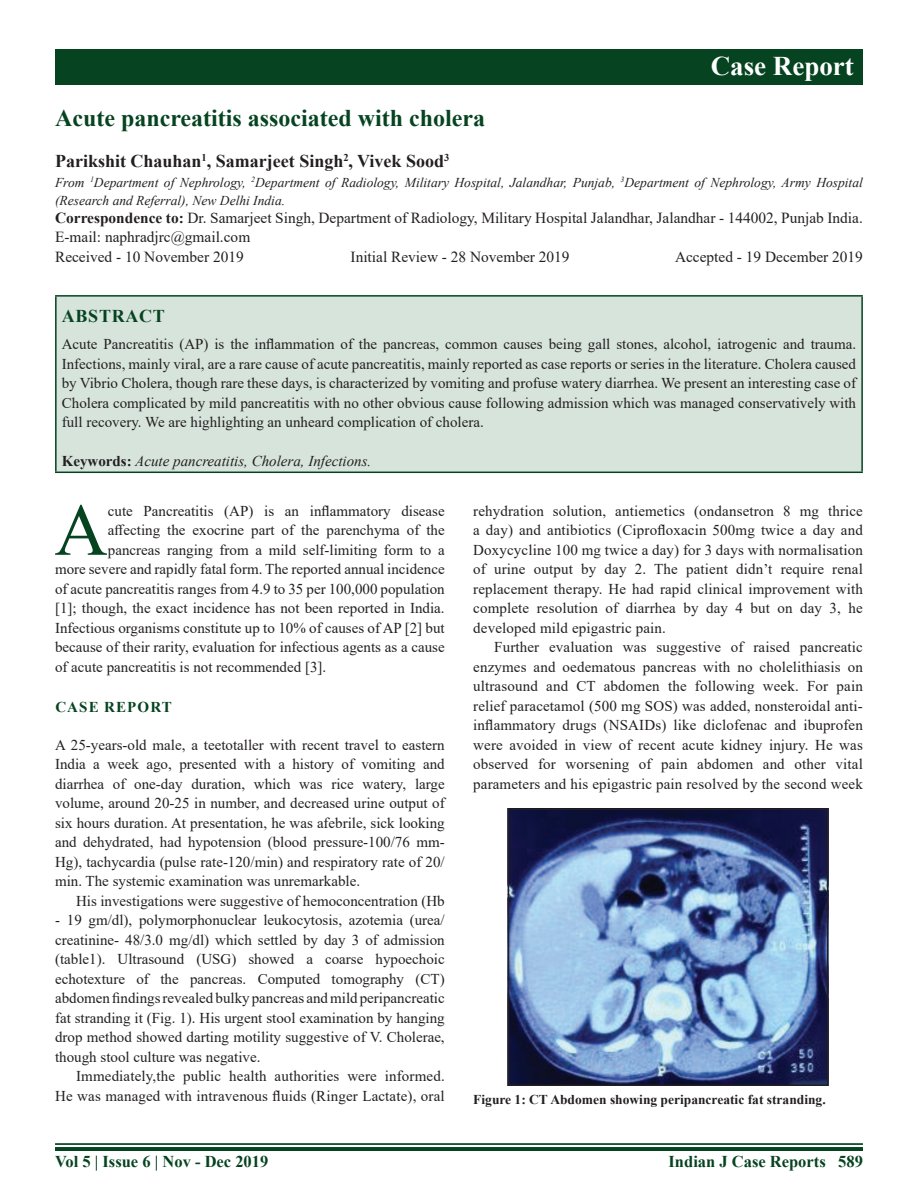
<style>
.page{position:relative;width:918px;height:1188px;background:#fff}
.page>*{position:absolute;margin:0;border:0;box-sizing:border-box;transform-origin:0 0}
.text-drop{font:73.95px "Times New Roman";color:#064320}
.t1{font:700 27px "Times New Roman";color:#fff}
.Article-title{font:700 24px "Times New Roman";color:#064320}
.Authors{font:700 18px "Times New Roman";color:#231f20}
.Abstract-Head{font:700 18px "Times New Roman";letter-spacing:.04em;color:#064320}
.t2{font:700 16.5px "Times New Roman";color:#064320}
.Correspondence{font:15.3px/18.5px "Times New Roman";color:#231f20}
.dates{font:15.3px "Times New Roman";color:#231f20}
.text{font:15px/19.5px "Times New Roman";letter-spacing:.01em;color:#231f20;text-align:justify}
.Abstract-Text{font:15px/19.5px "Times New Roman";color:#231f20;text-align:justify}
.text-drop-2{font:15px "Times New Roman";color:#231f20}
.text-first{font:15px/19.5px "Times New Roman";color:#231f20;text-align:justify}
.Key_words{font:italic 15px "Times New Roman";color:#231f20}
.Heading1{font:700 15px "Times New Roman";letter-spacing:.075em;color:#064320}
.AuthorAffiliatio{font:italic 13.5px/18px "Times New Roman";color:#231f20}
.figure-caption{font:700 13.5px "Times New Roman";color:#231f20}
.s1{font-weight:700}
.s2{font-weight:700;font-style:normal}
</style>
<div class="page">
<div style="left:55px;top:50px;width:808px;height:35px;background:#064320"></div>
<hr style="left:55px;top:1147px;width:808px;height:4px;background:#064320">
<hr style="left:55px;top:1143px;width:808px;height:2px;background:#064320">
<div style="left:56px;top:296px;width:806px;height:176px;background:#d7e4dc"></div>
<hr style="left:55px;top:297px;width:2px;height:175px;background:#064320">
<hr style="left:55px;top:295px;width:808px;height:2px;background:#064320">
<hr style="left:861px;top:297px;width:2px;height:175px;background:#064320">
<hr style="left:55px;top:472px;width:808px;height:1px;background:#064320">
<img style="left:511px;top:811px;width:314px;height:272px">
<div style="left:508px;top:808px;width:320px;height:278px;border:2px solid #231f20"></div>
<h2 class="t1" style="left:711px;top:46px;width:145px">Case Report</h2>
<p class="Article-title" style="left:55px;top:100px;width:432px">Acute pancreatitis associated with cholera</p>
<p class="Authors" style="left:55px;top:148px;width:396px">Parikshit Chauhan<sup>1</sup>, Samarjeet Singh<sup>2</sup>, Vivek Sood<sup>3</sup></p>
<p class="AuthorAffiliatio" style="left:55px;top:173px;width:809px">From <sup>1</sup>Department of Nephrology, <sup>2</sup>Department of Radiology, Military Hospital, Jalandhar, Punjab, <sup>3</sup>Department of Nephrology, Army Hospital (Research and Referral), New Delhi India.</p>
<p class="Correspondence" style="left:55px;top:209px;width:809px"><span class="s1">Correspondence to:</span> Dr. Samarjeet Singh, Department of Radiology, Military Hospital Jalandhar, Jalandhar - 144002, Punjab India.<br>E-mail: naphradjrc@gmail.com</p>
<p class="dates" style="left:55px;top:246px;width:190px">Received - 10 November 2019</p>
<p class="dates" style="left:351px;top:246px;width:221px">Initial Review - 28 November 2019</p>
<p class="dates" style="left:675px;top:246px;width:189px">Accepted - 19 December 2019</p>
<p class="Abstract-Head" style="left:62px;top:303px;width:105px">ABSTRACT</p>
<p class="Abstract-Text" style="left:62px;top:334px;width:796px">Acute Pancreatitis (AP) is the inflammation of the pancreas, common causes being gall stones, alcohol, iatrogenic and trauma.<br>Infections, mainly viral, are a rare cause of acute pancreatitis, mainly reported as case reports or series in the literature. Cholera caused by Vibrio Cholera, though rare these days, is characterized by vomiting and profuse watery diarrhea. We present an interesting case of Cholera complicated by mild pancreatitis with no other obvious cause following admission which was managed conservatively with full recovery. We are highlighting an unheard complication of cholera.</p>
<p class="Key_words" style="left:62px;top:451px;width:311px"><span class="s2">Keywords:</span> Acute pancreatitis, Cholera, Infections.</p>
<p class="text-drop" style="left:55px;top:478px;width:55px">A</p>
<p class="text-drop-2" style="left:108px;top:500px;width:338px">cute Pancreatitis (AP) is an inflammatory disease</p>
<p class="text" style="left:473px;top:501px;width:391px">rehydration solution, antiemetics (ondansetron 8 mg thrice a day) and antibiotics (Ciprofloxacin 500mg twice a day and Doxycycline 100 mg twice a day) for 3 days with normalisation of urine output by day 2. The patient didn’t require renal replacement therapy. He had rapid clinical improvement with complete resolution of diarrhea by day 4 but on day 3, he developed mild epigastric pain.</p>
<p class="text" style="left:473px;top:637px;width:391px;text-indent:21px">Further evaluation was suggestive of raised pancreatic enzymes and oedematous pancreas with no cholelithiasis on ultrasound and CT abdomen the following week. For pain relief paracetamol (500 mg SOS) was added, nonsteroidal anti&shy;inflammatory drugs (NSAIDs) like diclofenac and ibuprofen were avoided in view of recent acute kidney injury. He was observed for worsening of pain abdomen and other vital parameters and his epigastric pain resolved by the second week</p>
<p class="text-drop-2" style="left:108px;top:520px;width:338px">affecting the exocrine part of the parenchyma of the</p>
<p class="text-drop-2" style="left:108px;top:539px;width:338px">pancreas ranging from a mild self-limiting form to a</p>
<p class="text-drop-2" style="left:55px;top:559px;width:391px">more severe and rapidly fatal form. The reported annual incidence</p>
<p class="text-drop-2" style="left:55px;top:578px;width:391px">of acute pancreatitis ranges from 4.9 to 35 per 100,000 population</p>
<p class="text-drop-2" style="left:55px;top:598px;width:391px">[1]; though, the exact incidence has not been reported in India.</p>
<p class="text-drop-2" style="left:55px;top:617px;width:391px">Infectious organisms constitute up to 10% of causes of AP [2] but</p>
<p class="text-drop-2" style="left:55px;top:637px;width:391px">because of their rarity, evaluation for infectious agents as a cause</p>
<p class="text-drop-2" style="left:55px;top:656px;width:273px">of acute pancreatitis is not recommended [3].</p>
<p class="Heading1" style="left:55px;top:696px;width:118px">CASE REPORT</p>
<p class="text-first" style="left:55px;top:735px;width:391px">A 25-years-old male, a teetotaller with recent travel to eastern India a week ago, presented with a history of vomiting and diarrhea of one-day duration, which was rice watery, large volume, around 20-25 in number, and decreased urine output of six hours duration. At presentation, he was afebrile, sick looking and dehydrated, had hypotension (blood pressure-100/76 mm-Hg), tachycardia (pulse rate-120/min) and respiratory rate of 20/ min. The systemic examination was unremarkable.</p>
<p class="text" style="left:76px;top:891px;width:370px">His investigations were suggestive of hemoconcentration (Hb</p>
<p class="text" style="left:55px;top:910px;width:391px">- 19 gm/dl), polymorphonuclear leukocytosis, azotemia (urea/ creatinine- 48/3.0 mg/dl) which settled by day 3 of admission (table1). Ultrasound (USG) showed a coarse hypoechoic echotexture of the pancreas. Computed tomography (CT) abdomen findings revealed bulky pancreas and mild peripancreatic fat stranding it (Fig. 1). His urgent stool examination by hanging drop method showed darting motility suggestive of V. Cholerae, though stool culture was negative.</p>
<p class="text" style="left:55px;top:1066px;width:391px;text-align:right">Immediately,the public health authorities were informed.<br>He was managed with intravenous fluids (Ringer Lactate), oral</p>
<p class="figure-caption" style="left:473px;top:1090px;width:354px">Figure 1: CT Abdomen showing peripancreatic fat stranding.</p>
<p class="t2" style="left:55px;top:1150px;width:215px">Vol 5 | Issue 6 | Nov - Dec 2019</p>
<p class="t2" style="left:669px;top:1150px;width:196px">Indian J Case Reports 589</p>
</div>
